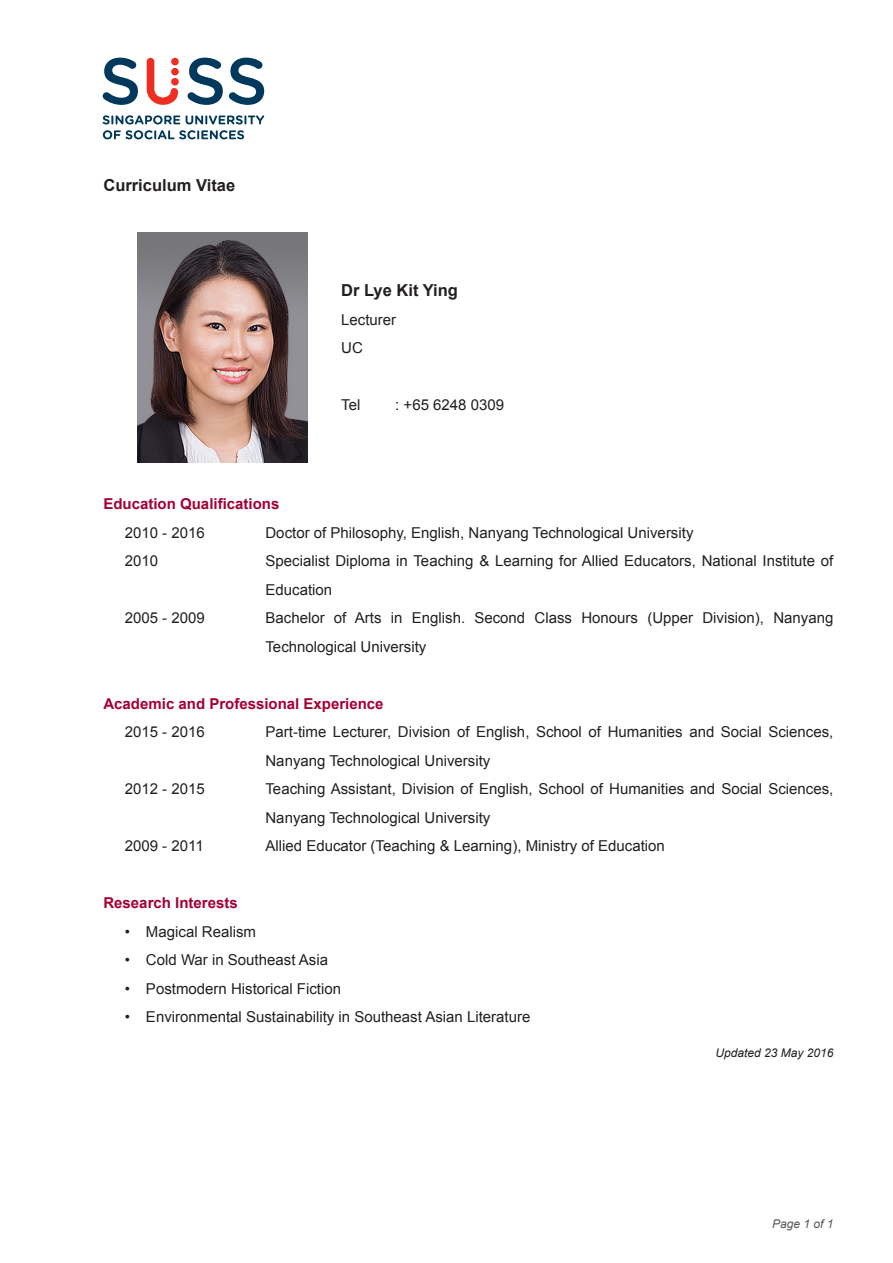
<style>
.page{position:relative;width:893px;height:1263px;background:#fff}
.page>*{position:absolute;margin:0;border:0;box-sizing:border-box;transform-origin:0 0}
.t1{font:700 16.5px "Arial";color:#231f20}
.t2{font:15px/28.5px "Arial";color:#231f20}
.t3{font:700 15px "Arial";color:#a40133}
.t4{font:italic 12px "Arial";color:#231f20}
.t5{font:italic 12px "Arial";color:#57585a}
</style>
<div class="page">
<svg style="left:103px;top:115px;width:77px;height:9px"></svg>
<svg style="left:186px;top:115px;width:78px;height:9px"></svg>
<svg style="left:103px;top:130px;width:141px;height:9px"></svg>
<svg style="left:188px;top:58px;width:35px;height:47px"></svg>
<svg style="left:229px;top:58px;width:35px;height:47px"></svg>
<svg style="left:103px;top:58px;width:35px;height:47px"></svg>
<svg style="left:147px;top:58px;width:31px;height:47px"></svg>
<div style="left:171px;top:58px;width:8px;height:7px;background:#ee2e22;border-radius:50%"></div>
<div style="left:171px;top:68px;width:8px;height:7px;background:#ee2e22;border-radius:50%"></div>
<div style="left:171px;top:78px;width:8px;height:8px;background:#ee2e22;border-radius:50%"></div>
<img style="left:137px;top:232px;width:171px;height:230px">
<p class="t1" style="left:103px;top:174px;width:133px">Curriculum Vitae</p>
<p class="t1" style="left:341px;top:279px;width:118px">Dr Lye Kit Ying</p>
<p class="t2" style="left:341px;top:305px;width:57px">Lecturer</p>
<p class="t2" style="left:341px;top:333px;width:23px">UC</p>
<p class="t2" style="left:341px;top:390px;width:21px">Tel</p>
<p class="t2" style="left:395px;top:390px;width:110px">: +65 6248 0309</p>
<p class="t3" style="left:103px;top:493px;width:177px">Education Qualifications</p>
<p class="t2" style="left:125px;top:518px;width:82px">2010 - 2016</p>
<p class="t2" style="left:265px;top:518px;width:429px">Doctor of Philosophy, English, Nanyang Technological University</p>
<p class="t2" style="left:125px;top:546px;width:35px">2010</p>
<p class="t2" style="left:265px;top:546px;width:569px">Specialist Diploma in Teaching &amp; Learning for Allied Educators, National Institute of<br>Education</p>
<p class="t2" style="left:125px;top:603px;width:82px">2005 - 2009</p>
<p class="t2" style="left:265px;top:603px;width:569px">Bachelor of Arts in English. Second Class Honours (Upper Division), Nanyang<br>Technological University</p>
<p class="t3" style="left:103px;top:693px;width:282px">Academic and Professional Experience</p>
<p class="t2" style="left:125px;top:717px;width:82px">2015 - 2016</p>
<p class="t2" style="left:265px;top:717px;width:569px">Part-time Lecturer, Division of English, School of Humanities and Social Sciences,<br>Nanyang Technological University</p>
<p class="t2" style="left:125px;top:774px;width:82px">2012 - 2015</p>
<p class="t2" style="left:265px;top:774px;width:569px">Teaching Assistant, Division of English, School of Humanities and Social Sciences,<br>Nanyang Technological University</p>
<p class="t2" style="left:125px;top:831px;width:80px">2009 - 2011</p>
<p class="t2" style="left:265px;top:831px;width:401px">Allied Educator (Teaching &amp; Learning), Ministry of Education</p>
<p class="t3" style="left:103px;top:892px;width:136px">Research Interests</p>
<p class="t2" style="left:125px;top:917px;width:133px">• Magical Realism</p>
<p class="t2" style="left:125px;top:945px;width:205px">• Cold War in Southeast Asia</p>
<p class="t2" style="left:125px;top:974px;width:218px">• Postmodern Historical Fiction</p>
<p class="t2" style="left:125px;top:1002px;width:407px">• Environmental Sustainability in Southeast Asian Literature</p>
<p class="t4" style="left:715px;top:1045px;width:120px">Updated 23 May 2016</p>
<p class="t5" style="left:772px;top:1215px;width:63px">Page 1 of 1</p>
</div>
